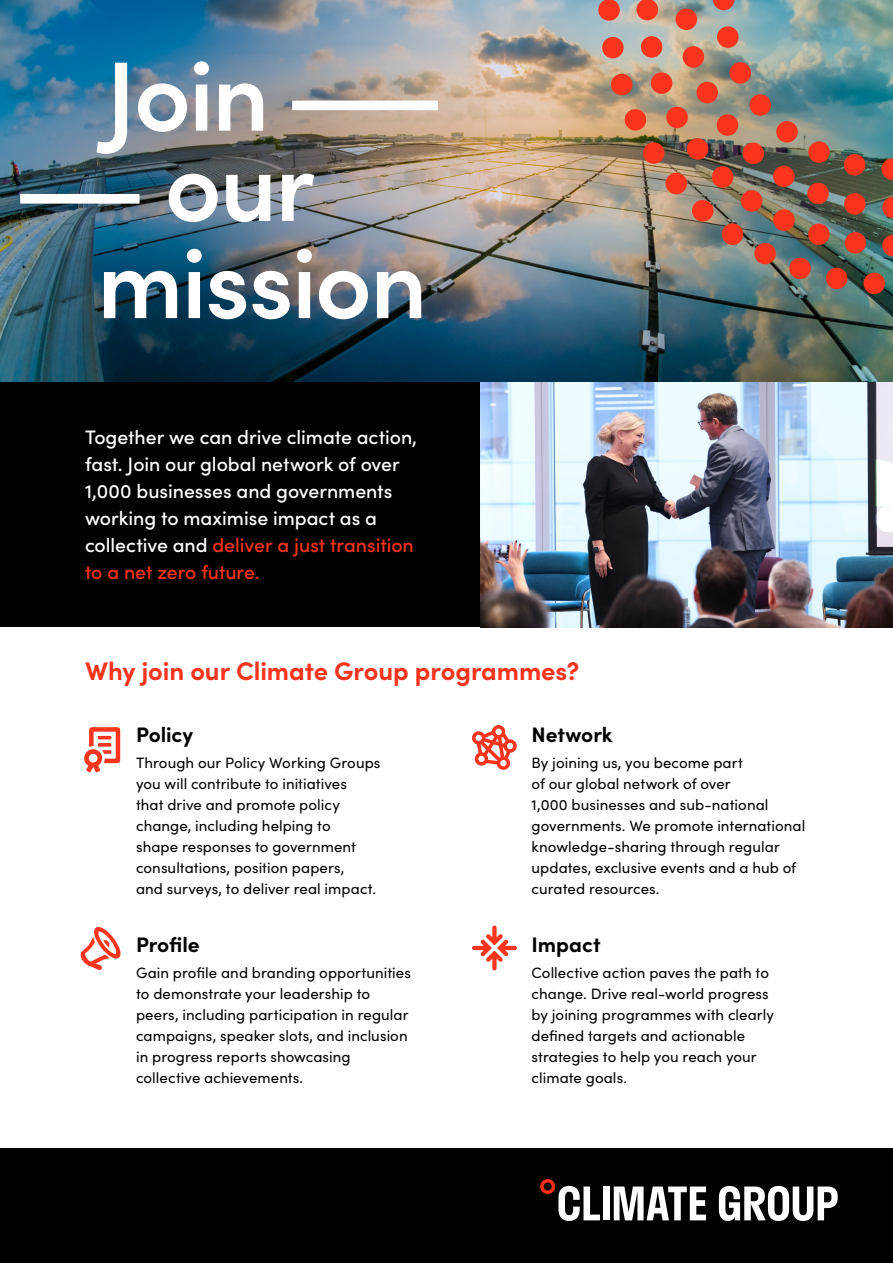
<style>
.page{position:relative;width:893px;height:1263px;background:#fff}
.page>*{position:absolute;margin:0;border:0;box-sizing:border-box;transform-origin:0 0}
.t1{font:600 98.7px "Sofia Pro";letter-spacing:-.015em;color:#fff}
.t2{font:700 25.5px "Sofia Pro";letter-spacing:-.005em;color:#fc341e}
.t3{font:700 21px "Sofia Pro";color:#000}
.t4{font:500 19.5px/27px "Sofia Pro";letter-spacing:-.005em;color:#fff}
.t5{font:15px/21px "Sofia Pro";letter-spacing:.005em;color:#000}
.s1{color:#fc341e}
</style>
<div class="page">
<img style="left:0;top:0;width:893px;height:383px">
<div style="left:0;top:1148px;width:893px;height:115px;background:#000"></div>
<div style="left:0;top:383px;width:480px;height:244px;background:#000"></div>
<img style="left:598px;top:0;width:295px;height:294px">
<img style="left:636px;top:0;width:257px;height:256px">
<img style="left:675px;top:0;width:218px;height:218px">
<img style="left:713px;top:0;width:180px;height:180px">
<div style="left:603px;top:1186px;width:6px;height:34px;background:#fff"></div>
<svg style="left:614px;top:1186px;width:92px;height:34px"></svg>
<svg style="left:719px;top:1186px;width:119px;height:35px"></svg>
<svg style="left:540px;top:1179px;width:60px;height:42px"></svg>
<svg style="left:80px;top:927px;width:41px;height:43px"></svg>
<svg style="left:472px;top:925px;width:45px;height:45px"></svg>
<div style="left:492px;top:725px;width:13px;height:13px;border:4px solid #fc341e;border-radius:50%"></div>
<div style="left:503px;top:739px;width:14px;height:14px;border:4px solid #fc341e;border-radius:50%"></div>
<div style="left:472px;top:731px;width:13px;height:14px;border:4px solid #fc341e;border-radius:50%"></div>
<div style="left:497px;top:756px;width:13px;height:14px;border:4px solid #fc341e;border-radius:50%"></div>
<svg style="left:474px;top:728px;width:40px;height:39px"></svg>
<div style="left:20px;top:194px;width:120px;height:10px;background:#fff"></div>
<div style="left:292px;top:101px;width:146px;height:9px;background:#fff"></div>
<svg style="left:84px;top:727px;width:36px;height:45px"></svg>
<img style="left:480px;top:383px;width:413px;height:244px">
<h1 class="t1" style="left:106px;top:21px;width:165px">Join</h1>
<h1 class="t1" style="left:165px;top:112px;width:152px">our</h1>
<h1 class="t1" style="left:97px;top:209px;width:332px">mission</h1>
<h3 class="t4" style="left:85px;top:422px;width:334px">Together we can drive climate action, fast. Join our global network of over 1,000 businesses and governments working to maximise impact as a collective and <span class="s1">deliver a just transition to a net zero future.</span></h3>
<h2 class="t2" style="left:85px;top:651px;width:496px">Why join our Climate Group programmes?</h2>
<h3 class="t3" style="left:136px;top:719px;width:59px">Policy</h3>
<p class="t5" style="left:136px;top:751px;width:246px">Through our Policy Working Groups you will contribute to initiatives<br>that drive and promote policy change, including helping to<br>shape responses to government consultations, position papers,<br>and surveys, to deliver real impact.</p>
<h3 class="t3" style="left:136px;top:929px;width:65px">Profile</h3>
<p class="t5" style="left:136px;top:961px;width:276px">Gain profile and branding opportunities to demonstrate your leadership to peers, including participation in regular campaigns, speaker slots, and inclusion in progress reports showcasing collective achievements.</p>
<h3 class="t3" style="left:531px;top:719px;width:83px">Network</h3>
<p class="t5" style="left:531px;top:751px;width:275px">By joining us, you become part<br>of our global network of over<br>1,000 businesses and sub-national governments. We promote international knowledge-sharing through regular updates, exclusive events and a hub of curated resources.</p>
<h3 class="t3" style="left:531px;top:929px;width:71px">Impact</h3>
<p class="t5" style="left:531px;top:961px;width:244px">Collective action paves the path to change. Drive real-world progress by joining programmes with clearly defined targets and actionable strategies to help you reach your climate goals.</p>
</div>
